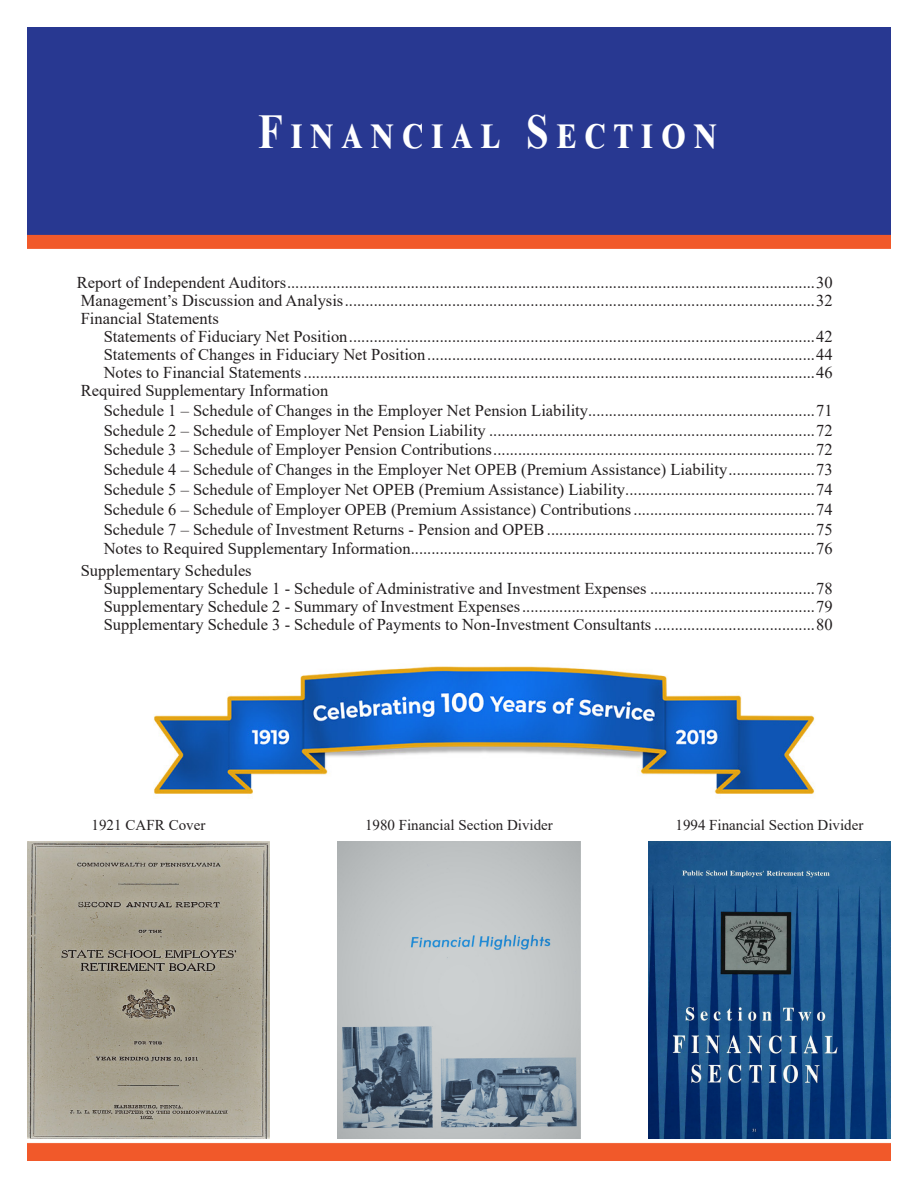
<style>
.page{position:relative;width:918px;height:1188px;background:#fff}
.page>*{position:absolute;margin:0;border:0;box-sizing:border-box;transform-origin:0 0}
.t1{font:700 48.6px "Times New Roman";letter-spacing:.215em;color:#fff;scale:.83 1}
.t2{font:16.5px "Times New Roman";color:#231f20}
.t3{font:15px "Times New Roman";color:#231f20}
</style>
<div class="page">
<img style="left:27px;top:27px;width:864px;height:1134px">
<img style="left:133px;top:654px;width:729px;height:149px">
<img style="left:338px;top:841px;width:242px;height:297px">
<img style="left:27px;top:841px;width:243px;height:297px">
<img style="left:648px;top:841px;width:243px;height:297px">
<p class="t1" style="left:258px;top:97px;width:554px">Financial Section</p>
<p class="t2" style="left:77px;top:271px;width:757px">Report of Independent Auditors................................................................................................................................30</p>
<p class="t2" style="left:81px;top:289px;width:753px">Management’s Discussion and Analysis..................................................................................................................32</p>
<p class="t2" style="left:81px;top:307px;width:139px">Financial Statements</p>
<p class="t2" style="left:104px;top:325px;width:730px">Statements of Fiduciary Net Position.................................................................................................................42</p>
<p class="t2" style="left:104px;top:343px;width:730px">Statements of Changes in Fiduciary Net Position..............................................................................................44</p>
<p class="t2" style="left:104px;top:361px;width:730px">Notes to Financial Statements............................................................................................................................46</p>
<p class="t2" style="left:81px;top:379px;width:249px">Required Supplementary Information</p>
<p class="t2" style="left:104px;top:399px;width:730px">Schedule 1 – Schedule of Changes in the Employer Net Pension Liability.......................................................71</p>
<p class="t2" style="left:104px;top:418px;width:730px">Schedule 2 – Schedule of Employer Net Pension Liability ...............................................................................72</p>
<p class="t2" style="left:104px;top:438px;width:730px">Schedule 3 – Schedule of Employer Pension Contributions..............................................................................72</p>
<p class="t2" style="left:104px;top:458px;width:730px">Schedule 4 – Schedule of Changes in the Employer Net OPEB (Premium Assistance) Liability.....................73</p>
<p class="t2" style="left:104px;top:478px;width:730px">Schedule 5 – Schedule of Employer Net OPEB (Premium Assistance) Liability..............................................74</p>
<p class="t2" style="left:104px;top:498px;width:730px">Schedule 6 – Schedule of Employer OPEB (Premium Assistance) Contributions............................................74</p>
<p class="t2" style="left:104px;top:517px;width:730px">Schedule 7 – Schedule of Investment Returns - Pension and OPEB.................................................................75</p>
<p class="t2" style="left:104px;top:537px;width:730px">Notes to Required Supplementary Information..................................................................................................76</p>
<p class="t2" style="left:81px;top:559px;width:172px">Supplementary Schedules</p>
<p class="t2" style="left:104px;top:577px;width:730px">Supplementary Schedule 1 - Schedule of Administrative and Investment Expenses ........................................78</p>
<p class="t2" style="left:104px;top:595px;width:730px">Supplementary Schedule 2 - Summary of Investment Expenses.......................................................................79</p>
<p class="t2" style="left:104px;top:613px;width:730px">Supplementary Schedule 3 - Schedule of Payments to Non-Investment Consultants .......................................80</p>
<p class="t3" style="left:92px;top:814px;width:115px">1921 CAFR Cover</p>
<p class="t3" style="left:365px;top:814px;width:189px">1980 Financial Section Divider</p>
<p class="t3" style="left:676px;top:814px;width:189px">1994 Financial Section Divider</p>
</div>
